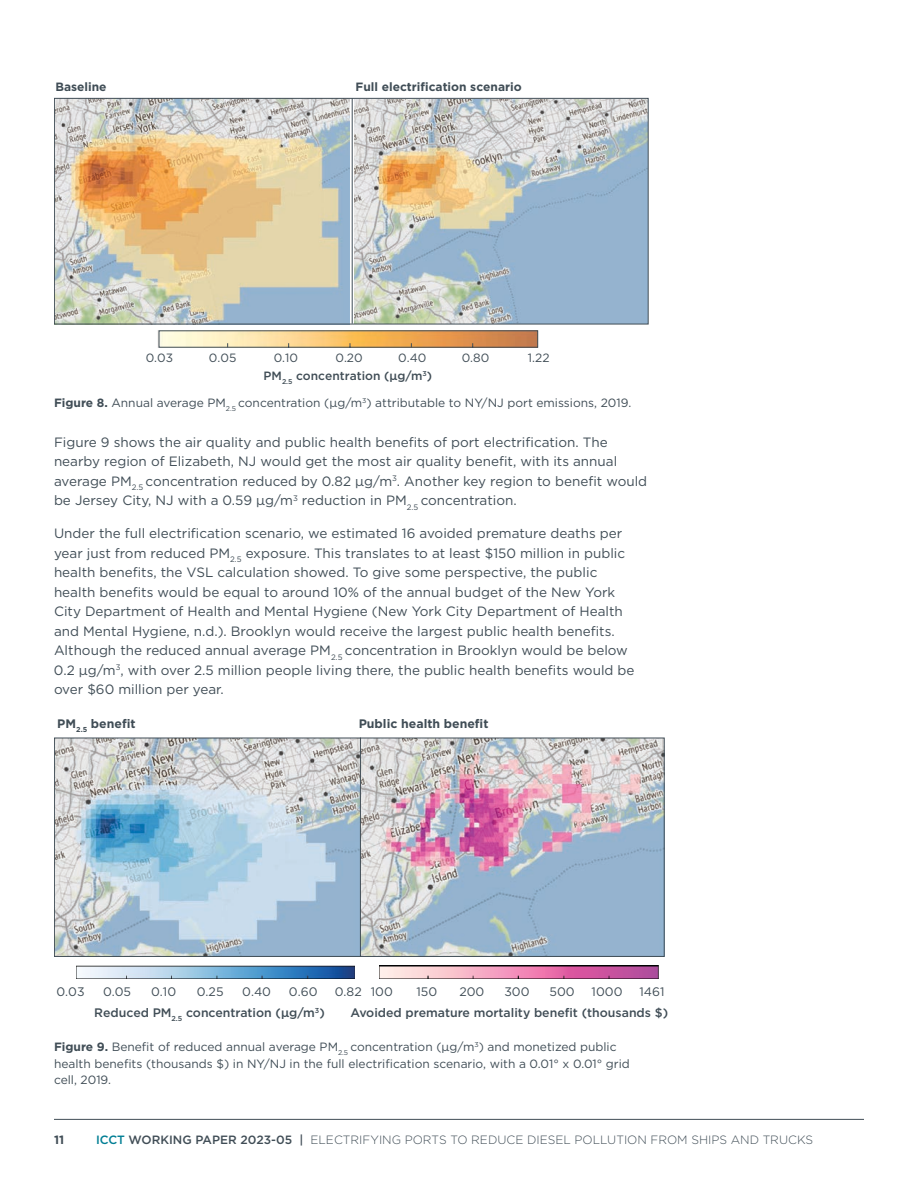
<style>
.page{position:relative;width:918px;height:1188px;background:#fff}
.page>*{position:absolute;margin:0;border:0;box-sizing:border-box;transform-origin:0 0}
.t1{font:13.5px/19.5px "Gotham";color:#404d56}
.t2{font:500 12.3px "Gotham";color:#404d56}
.t3{font:12.3px "Gotham";color:#404d56}
.t4{font:700 12.3px "Gotham";color:#404d56}
.t5{font:12px/16.5px "Gotham";color:#404d56}
.t6{font:300 12px "Gotham";color:#404d56}
.t7{font:700 12px "Gotham";color:#404d56}
.t8{font:500 12px "Gotham";color:#404d56}
.s1{font-weight:700}
.s2{font-weight:500;color:#007e94}
.s3{font-weight:500}
</style>
<div class="page">
<hr style="left:54px;top:1119px;width:810px;height:1px;background:#404d56">
<img style="left:354px;top:100px;width:293px;height:222px">
<img style="left:56px;top:100px;width:294px;height:222px">
<div style="left:54px;top:98px;width:595px;height:226px;border:1px solid #404d56"></div>
<svg style="left:158px;top:330px;width:380px;height:18px;background:#dbb179"></svg>
<hr style="left:352px;top:98px;width:1px;height:226px;background:#404d56">
<img style="left:54px;top:737px;width:611px;height:220px">
<img style="left:379px;top:966px;width:279px;height:13px">
<img style="left:76px;top:966px;width:279px;height:13px">
<p class="t7" style="left:55px;top:79px;width:53px">Baseline</p>
<p class="t7" style="left:356px;top:79px;width:168px">Full electrification scenario</p>
<p class="t5" style="left:146px;top:349px;width:29px">0.03</p>
<p class="t5" style="left:209px;top:349px;width:29px">0.05</p>
<p class="t5" style="left:274px;top:349px;width:26px">0.10</p>
<p class="t5" style="left:335px;top:349px;width:29px">0.20</p>
<p class="t5" style="left:398px;top:349px;width:30px">0.40</p>
<p class="t5" style="left:462px;top:349px;width:29px">0.80</p>
<p class="t5" style="left:528px;top:349px;width:23px">1.22</p>
<p class="t8" style="left:264px;top:368px;width:170px">PM<sub>2.5</sub> concentration (μg/m<sup>3</sup>)</p>
<p class="t5" style="left:54px;top:394px;width:579px"><span class="s1">Figure 8.</span> Annual average PM<sub>2.5</sub> concentration (μg/m<sup>3</sup>) attributable to NY/NJ port emissions, 2019.</p>
<p class="t1" style="left:54px;top:432px;width:595px">Figure 9 shows the air quality and public health benefits of port electrification. The nearby region of Elizabeth, NJ would get the most air quality benefit, with its annual average PM<sub>2.5</sub> concentration reduced by 0.82 μg/m<sup>3</sup>. Another key region to benefit would be Jersey City, NJ with a 0.59 μg/m<sup>3</sup> reduction in PM<sub>2.5</sub> concentration.</p>
<p class="t1" style="left:54px;top:523px;width:582px">Under the full electrification scenario, we estimated 16 avoided premature deaths per year just from reduced PM<sub>2.5</sub> exposure. This translates to at least $150 million in public health benefits, the VSL calculation showed. To give some perspective, the public health benefits would be equal to around 10% of the annual budget of the New York City Department of Health and Mental Hygiene (New York City Department of Health and Mental Hygiene, n.d.). Brooklyn would receive the largest public health benefits.<br>Although the reduced annual average PM<sub>2.5</sub> concentration in Brooklyn would be below 0.2 μg/m<sup>3</sup>, with over 2.5 million people living there, the public health benefits would be over $60 million per year.</p>
<p class="t4" style="left:57px;top:716px;width:80px">PM<sub>2.5</sub> benefit</p>
<p class="t4" style="left:359px;top:716px;width:131px">Public health benefit</p>
<p class="t3" style="left:57px;top:983px;width:30px">0.03</p>
<p class="t3" style="left:103px;top:983px;width:30px">0.05</p>
<p class="t3" style="left:151px;top:983px;width:27px">0.10</p>
<p class="t3" style="left:197px;top:983px;width:28px">0.25</p>
<p class="t3" style="left:242px;top:983px;width:30px">0.40</p>
<p class="t3" style="left:289px;top:983px;width:30px">0.60</p>
<p class="t3" style="left:335px;top:983px;width:60px">0.82 100</p>
<p class="t3" style="left:417px;top:983px;width:22px">150</p>
<p class="t3" style="left:459px;top:983px;width:26px">200</p>
<p class="t3" style="left:504px;top:983px;width:27px">300</p>
<p class="t3" style="left:549px;top:983px;width:27px">500</p>
<p class="t3" style="left:592px;top:983px;width:32px">1000</p>
<p class="t3" style="left:640px;top:983px;width:27px">1461</p>
<p class="t2" style="left:94px;top:1005px;width:232px">Reduced PM<sub>2.5</sub> concentration (μg/m<sup>3</sup>)</p>
<p class="t2" style="left:350px;top:1005px;width:319px">Avoided premature mortality benefit (thousands $)</p>
<p class="t5" style="left:54px;top:1038px;width:577px"><span class="s1">Figure 9.</span> Benefit of reduced annual average PM<sub>2.5</sub> concentration (μg/m<sup>3</sup>) and monetized public health benefits (thousands $) in NY/NJ in the full electrification scenario, with a 0.01° x 0.01° grid cell, 2019.</p>
<p class="t7" style="left:54px;top:1132px;width:12px">11</p>
<p class="t6" style="left:96px;top:1132px;width:719px"><span class="s2">ICCT</span> <span class="s3">WORKING PAPER 2023-05 |</span> ELECTRIFYING PORTS TO REDUCE DIESEL POLLUTION FROM SHIPS AND TRUCKS</p>
</div>
